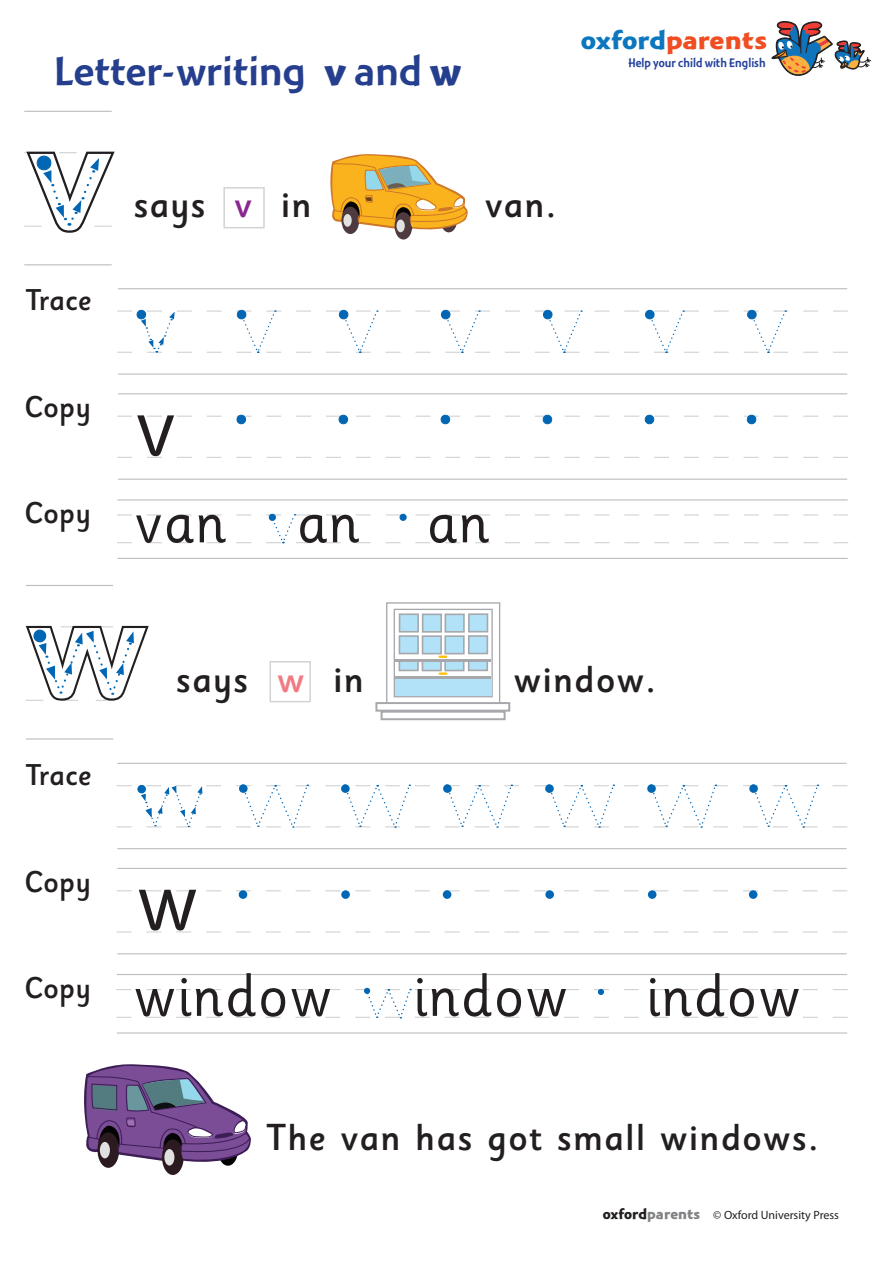
<style>
.page{position:relative;width:893px;height:1263px;background:#fff}
.page>*{position:absolute;margin:0;border:0;box-sizing:border-box;transform-origin:0 0}
.t1{font:700 169.35px "Sassoon Infant Std";color:#fff}
.t2{font:700 156.3px "Sassoon Infant Std";color:#fff}
.t3{font:90.6px "Sassoon Infant Std";color:#231f20}
.t4{font:61.05px "Sassoon Infant Std";letter-spacing:.025em;color:#231f20}
.t5{font:42px "Montara Gothic";color:#253f8e;scale:1.1 1}
.t6{font:500 37.5px "Sassoon Sans Std";letter-spacing:.025em;color:#231f20}
.t7{font:500 30px "Sassoon Sans Std";color:#231f20}
.t8{font:26.55px "Montara Bold Gothic";letter-spacing:-.005em;color:#f04d22;scale:1.19 1}
.t9{font:12.9px "Montara Gothic";color:#223f99}
.t10{font:12px "Myriad Pro";color:#231f20}
.s1{font-family:"Montara Bold Gothic"}
.s2{color:#8a278f}
.s3{color:#0c77be}
.s4{color:#f27b83}
.s5{font-family:"Montara Bold Gothic";font-size:15px}
.s6{font-family:"Montara Bold Gothic";font-size:15px;color:#808285}
</style>
<div class="page">
<svg style="left:771px;top:21px;width:101px;height:55px"></svg>
<hr style="left:118px;top:479px;width:729px;height:1px;background:#bcbdc0">
<svg style="left:117px;top:457px;width:731px;height:1px"></svg>
<hr style="left:118px;top:373px;width:729px;height:2px;background:#bcbdc0">
<hr style="left:118px;top:288px;width:729px;height:1px;background:#bcbdc0">
<hr style="left:118px;top:393px;width:729px;height:1px;background:#bcbdc0">
<hr style="left:117px;top:558px;width:731px;height:1px;background:#bcbdc0">
<hr style="left:117px;top:848px;width:730px;height:1px;background:#bcbdc0">
<hr style="left:117px;top:953px;width:730px;height:1px;background:#bcbdc0">
<svg style="left:117px;top:890px;width:730px;height:1px"></svg>
<svg style="left:117px;top:931px;width:730px;height:1px"></svg>
<hr style="left:117px;top:974px;width:730px;height:1px;background:#bcbdc0">
<hr style="left:117px;top:763px;width:730px;height:1px;background:#bcbdc0">
<hr style="left:117px;top:868px;width:730px;height:1px;background:#bcbdc0">
<hr style="left:24px;top:111px;width:88px;height:1px;background:#bcbdc0">
<hr style="left:24px;top:264px;width:88px;height:1px;background:#bcbdc0">
<hr style="left:117px;top:499px;width:731px;height:1px;background:#bcbdc0">
<hr style="left:26px;top:585px;width:87px;height:1px;background:#bcbdc0">
<hr style="left:26px;top:738px;width:87px;height:1px;background:#bcbdc0">
<svg style="left:25px;top:625px;width:124px;height:76px"></svg>
<svg style="left:117px;top:784px;width:730px;height:44px"></svg>
<svg style="left:116px;top:987px;width:732px;height:31px"></svg>
<hr style="left:117px;top:1032px;width:730px;height:1px;background:#bcbdc0">
<svg style="left:398px;top:662px;width:90px;height:13px"></svg>
<div style="left:399px;top:653px;width:19px;height:17px;background:#b1e2f8"></div>
<div style="left:399px;top:652px;width:20px;height:19px;border:2px solid #a7a8ac"></div>
<div style="left:422px;top:653px;width:19px;height:17px;background:#b1e2f8"></div>
<div style="left:422px;top:652px;width:20px;height:19px;border:2px solid #a7a8ac"></div>
<div style="left:445px;top:653px;width:19px;height:17px;background:#b1e2f8"></div>
<div style="left:444px;top:652px;width:21px;height:19px;border:2px solid #a7a8ac"></div>
<div style="left:469px;top:653px;width:18px;height:17px;background:#b1e2f8"></div>
<div style="left:468px;top:652px;width:20px;height:19px;border:2px solid #a7a8ac"></div>
<hr style="left:394px;top:676px;width:99px;height:3px;background:#a7a8ac">
<svg style="left:439px;top:672px;width:8px;height:3px"></svg>
<svg style="left:398px;top:613px;width:91px;height:46px"></svg>
<div style="left:400px;top:614px;width:18px;height:18px;background:#b1e2f8"></div>
<div style="left:399px;top:613px;width:20px;height:19px;border:2px solid #a7a8ac"></div>
<div style="left:423px;top:614px;width:18px;height:18px;background:#b1e2f8"></div>
<div style="left:422px;top:613px;width:20px;height:20px;border:2px solid #a7a8ac"></div>
<div style="left:445px;top:614px;width:19px;height:18px;background:#b1e2f8"></div>
<div style="left:445px;top:613px;width:20px;height:20px;border:2px solid #a7a8ac"></div>
<div style="left:469px;top:614px;width:18px;height:18px;background:#b1e2f8"></div>
<div style="left:468px;top:613px;width:20px;height:19px;border:2px solid #a7a8ac"></div>
<div style="left:399px;top:636px;width:19px;height:17px;background:#b1e2f8"></div>
<div style="left:399px;top:635px;width:20px;height:19px;border:2px solid #a7a8ac"></div>
<div style="left:423px;top:636px;width:18px;height:18px;background:#b1e2f8"></div>
<div style="left:422px;top:635px;width:20px;height:19px;border:2px solid #a7a8ac"></div>
<div style="left:445px;top:636px;width:19px;height:18px;background:#b1e2f8"></div>
<div style="left:444px;top:635px;width:21px;height:19px;border:2px solid #a7a8ac"></div>
<div style="left:469px;top:636px;width:18px;height:17px;background:#b1e2f8"></div>
<div style="left:468px;top:635px;width:20px;height:19px;border:2px solid #a7a8ac"></div>
<hr style="left:394px;top:659px;width:99px;height:3px;background:#a7a8ac">
<svg style="left:438px;top:655px;width:9px;height:3px"></svg>
<svg style="left:394px;top:697px;width:97px;height:1px"></svg>
<svg style="left:394px;top:608px;width:97px;height:1px"></svg>
<div style="left:394px;top:609px;width:99px;height:88px;border:1px solid #a7a8ac"></div>
<div style="left:386px;top:602px;width:114px;height:102px;border:1px solid #a7a8ac"></div>
<div style="left:375px;top:702px;width:135px;height:10px;border:2px solid #a7a8ac"></div>
<div style="left:381px;top:711px;width:125px;height:9px;border:2px solid #a7a8ac"></div>
<div style="left:395px;top:679px;width:96px;height:17px;background:#b1e2f8"></div>
<div style="left:395px;top:212px;width:17px;height:28px;background:#4e3a3f;border-radius:50%"></div>
<svg style="left:330px;top:154px;width:138px;height:79px"></svg>
<div style="left:97px;top:1132px;width:22px;height:36px;background:#2b1a1f;border-radius:50%"></div>
<div style="left:162px;top:1139px;width:22px;height:36px;background:#2b1a1f;border-radius:50%"></div>
<svg style="left:84px;top:1064px;width:167px;height:102px"></svg>
<div style="left:270px;top:661px;width:41px;height:41px;border:1px solid #d1d2d4"></div>
<div style="left:223px;top:187px;width:42px;height:41px;border:1px solid #d1d2d4"></div>
<svg style="left:24px;top:151px;width:91px;height:82px"></svg>
<svg style="left:117px;top:309px;width:731px;height:44px"></svg>
<svg style="left:117px;top:414px;width:731px;height:11px"></svg>
<svg style="left:117px;top:513px;width:731px;height:30px"></svg>
<div style="left:239px;top:890px;width:8px;height:9px;background:#0166b3;border-radius:50%"></div>
<div style="left:341px;top:890px;width:9px;height:9px;background:#0166b3;border-radius:50%"></div>
<div style="left:443px;top:890px;width:8px;height:9px;background:#0166b3;border-radius:50%"></div>
<div style="left:545px;top:890px;width:9px;height:9px;background:#0166b3;border-radius:50%"></div>
<div style="left:648px;top:890px;width:8px;height:9px;background:#0166b3;border-radius:50%"></div>
<div style="left:749px;top:890px;width:8px;height:9px;background:#0166b3;border-radius:50%"></div>
<p class="t5" style="left:54px;top:49px;width:372px">Letter-writing <span class="s1">v</span> and <span class="s1">w</span></p>
<h1 class="t1" style="left:26px;top:67px;width:90px">v</h1>
<p class="t7" style="left:26px;top:282px;width:68px">Trace</p>
<p class="t6" style="left:133px;top:181px;width:180px">says <span class="s2">v</span> in</p>
<p class="t6" style="left:485px;top:181px;width:73px">van.</p>
<p class="t8" style="left:581px;top:26px;width:158px"><span class="s3">oxford</span>parents</p>
<p class="t9" style="left:628px;top:56px;width:139px">Help your child with English</p>
<p class="t7" style="left:24px;top:389px;width:68px">Copy</p>
<p class="t7" style="left:24px;top:495px;width:68px">Copy</p>
<h3 class="t3" style="left:135px;top:370px;width:42px">v</h3>
<h3 class="t4" style="left:135px;top:485px;width:93px">van</h3>
<h3 class="t4" style="left:297px;top:485px;width:64px">an</h3>
<h3 class="t4" style="left:426px;top:485px;width:64px">an</h3>
<h2 class="t2" style="left:24px;top:548px;width:127px">w</h2>
<p class="t7" style="left:26px;top:757px;width:68px">Trace</p>
<p class="t6" style="left:176px;top:656px;width:190px">says <span class="s4">w</span> in</p>
<p class="t6" style="left:514px;top:656px;width:144px">window.</p>
<p class="t7" style="left:24px;top:863px;width:68px">Copy</p>
<p class="t7" style="left:24px;top:969px;width:68px">Copy</p>
<h3 class="t3" style="left:136px;top:844px;width:64px">w</h3>
<h3 class="t4" style="left:134px;top:958px;width:200px">window</h3>
<h3 class="t4" style="left:413px;top:958px;width:156px">indow</h3>
<h3 class="t4" style="left:646px;top:958px;width:156px">indow</h3>
<p class="t6" style="left:266px;top:1114px;width:554px">The van has got small windows.</p>
<p class="t10" style="left:603px;top:1208px;width:238px"><span class="s5">oxford</span><span class="s6">parents</span> © Oxford University Press</p>
</div>
